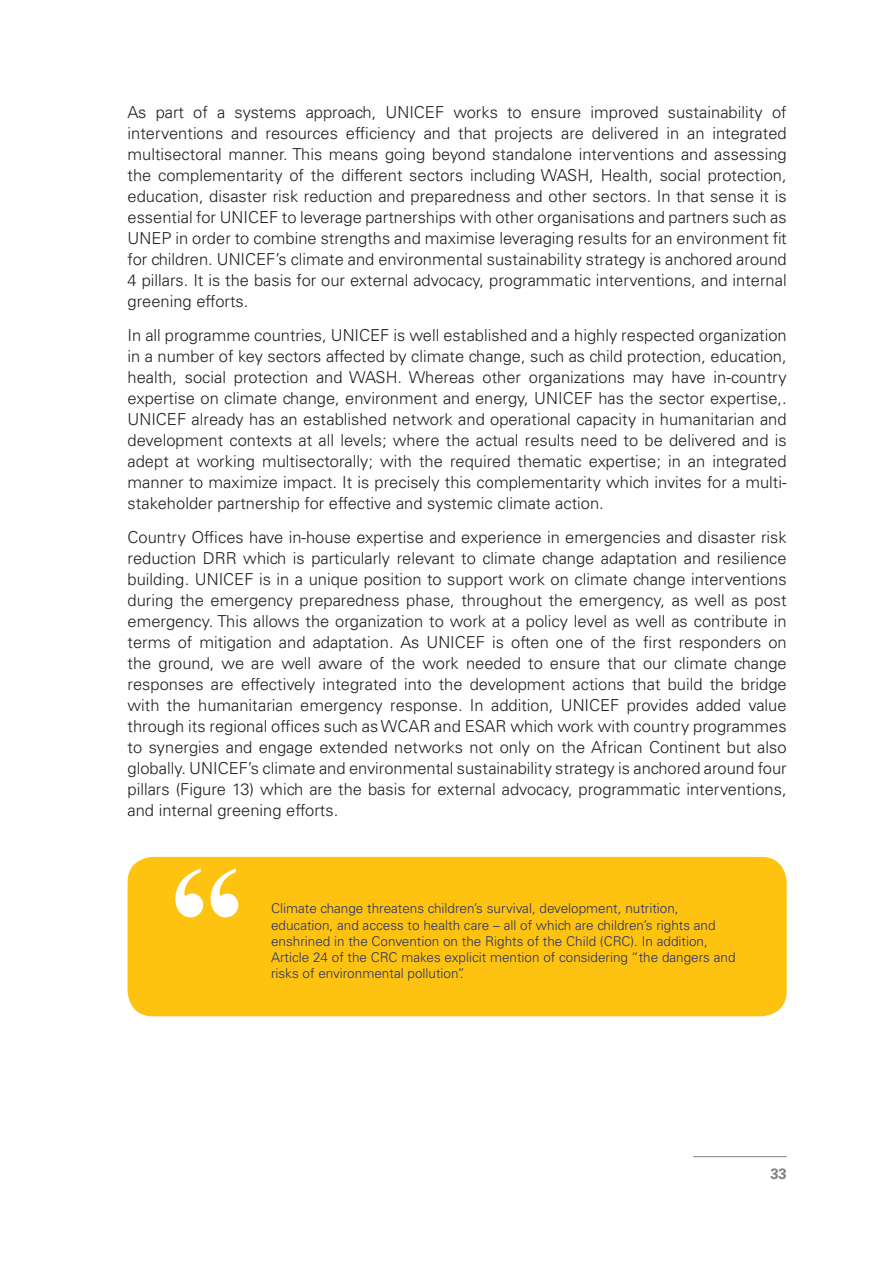
<style>
.page{position:relative;width:893px;height:1263px;background:#fff}
.page>*{position:absolute;margin:0;border:0;box-sizing:border-box;transform-origin:0 0}
.t1{font:300 16.5px/21px "Univers LT Std";color:#231f20;text-align:justify}
.t2{font:700 15px "Univers LT Std";color:#808285}
.t3{font:300 13.5px/16.2px "Univers LT Std";color:#24336f}
</style>
<div class="page">
<hr style="left:693px;top:1156px;width:94px;height:1px;background:#808285">
<div style="left:128px;top:857px;width:659px;height:159px;background:#fec210;border-radius:26px"></div>
<svg style="left:175px;top:868px;width:63px;height:50px"></svg>
<p class="t1" style="left:128px;top:102px;width:661px">As part of a systems approach, UNICEF works to ensure improved sustainability of interventions and resources efficiency and that projects are delivered in an integrated multisectoral manner. This means going beyond standalone interventions and assessing the complementarity of the different sectors including WASH, Health, social protection, education, disaster risk reduction and preparedness and other sectors. In that sense it is essential for UNICEF to leverage partnerships with other organisations and partners such as UNEP in order to combine strengths and maximise leveraging results for an environment fit for children. UNICEF’s climate and environmental sustainability strategy is anchored around 4 pillars. It is the basis for our external advocacy, programmatic interventions, and internal greening efforts.</p>
<p class="t1" style="left:128px;top:325px;width:661px">In all programme countries, UNICEF is well established and a highly respected organization in a number of key sectors affected by climate change, such as child protection, education, health, social protection and WASH. Whereas other organizations may have in-country expertise on climate change, environment and energy, UNICEF has the sector expertise,.<br>UNICEF already has an established network and operational capacity in humanitarian and development contexts at all levels; where the actual results need to be delivered and is adept at working multisectorally; with the required thematic expertise; in an integrated manner to maximize impact. It is precisely this complementarity which invites for a multi&shy;stakeholder partnership for effective and systemic climate action.</p>
<p class="t1" style="left:128px;top:527px;width:661px">Country Offices have in-house expertise and experience in emergencies and disaster risk reduction DRR which is particularly relevant to climate change adaptation and resilience building. UNICEF is in a unique position to support work on climate change interventions during the emergency preparedness phase, throughout the emergency, as well as post emergency. This allows the organization to work at a policy level as well as contribute in terms of mitigation and adaptation. As UNICEF is often one of the first responders on the ground, we are well aware of the work needed to ensure that our climate change responses are effectively integrated into the development actions that build the bridge with the humanitarian emergency response. In addition, UNICEF provides added value through its regional offices such as WCAR and ESAR which work with country programmes to synergies and engage extended networks not only on the African Continent but also globally. UNICEF’s climate and environmental sustainability strategy is anchored around four pillars (Figure 13) which are the basis for external advocacy, programmatic interventions, and internal greening efforts.</p>
<p class="t3" style="left:271px;top:900px;width:466px">Climate change threatens children’s survival, development, nutrition, education, and access to health care – all of which are children’s rights and enshrined in the Convention on the Rights of the Child (CRC). In addition, Article 24 of the CRC makes explicit mention of considering “the dangers and risks of environmental pollution”.</p>
<p class="t2" style="left:770px;top:1165px;width:18px">33</p>
</div>
